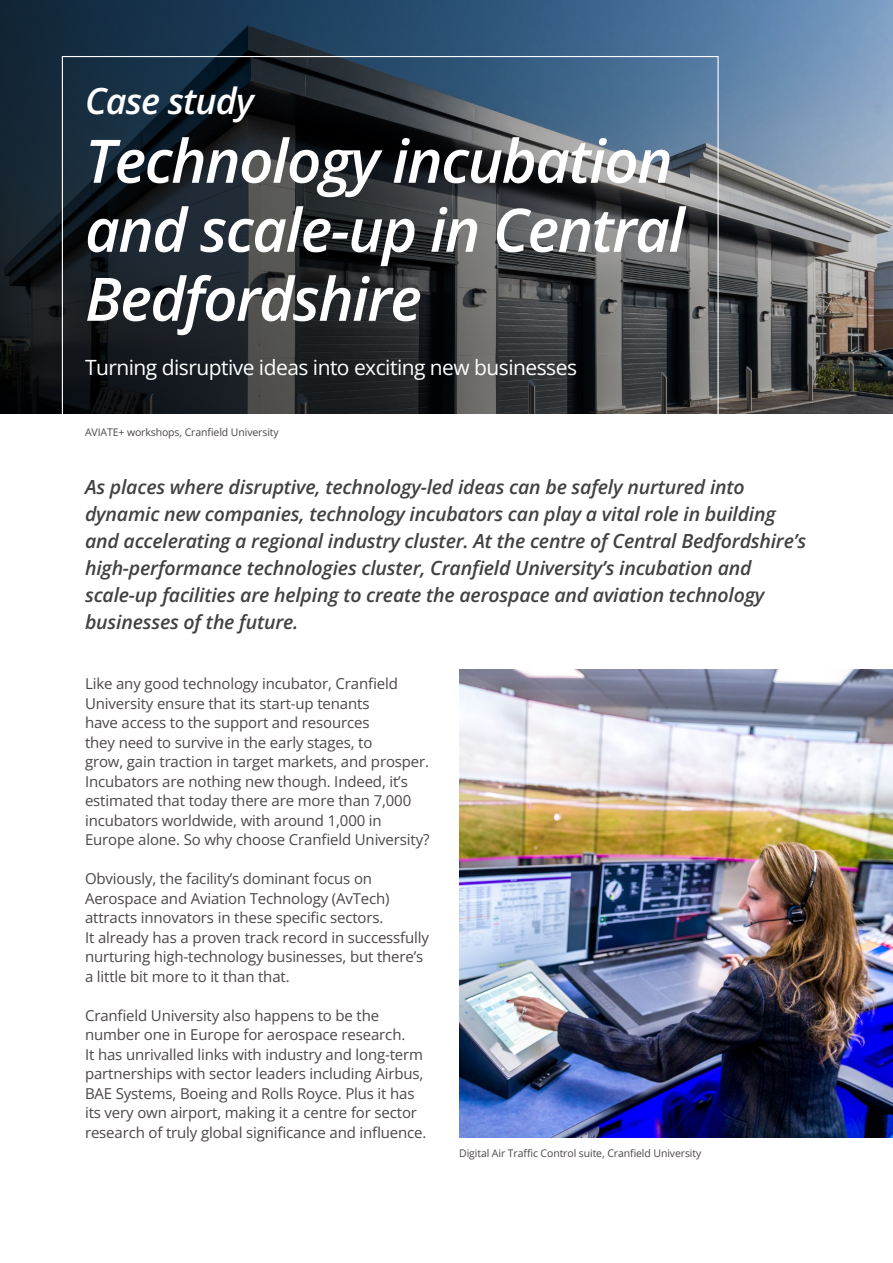
<style>
.page{position:relative;width:893px;height:1263px;background:#fff}
.page>*{position:absolute;margin:0;border:0;box-sizing:border-box;transform-origin:0 0}
.CB___H1_page_title{font:italic 600 60px/69px "Open Sans";letter-spacing:-.025em;color:#fff}
.t1{font:italic 600 36px "Open Sans";letter-spacing:-.025em;color:#fff}
.t2{font:21px "Open Sans";letter-spacing:-.025em;color:#fff}
.CB___H2_page_subtitl{font:italic 600 19.5px/27px "Open Sans";letter-spacing:-.01em;color:#414042}
.CB___Body_grey{font:15px/19.5px "Open Sans";letter-spacing:-.01em;color:#4c4647}
.CB___Footnotes{font:10.5px "Open Sans";letter-spacing:-.01em;color:#4c4647}
</style>
<div class="page">
<svg style="left:0;top:0;width:893px;height:413px;background:#3c4752"></svg>
<img style="left:459px;top:670px;width:434px;height:468px">
<p class="t1" style="left:85px;top:76px;width:170px">Case study</p>
<p class="CB___H1_page_title" style="left:85px;top:124px;width:601px">Technology incubation and scale-up in Central<br>Bedfordshire</p>
<p class="t2" style="left:85px;top:353px;width:493px">Turning disruptive ideas into exciting new businesses</p>
<p class="CB___Footnotes" style="left:85px;top:425px;width:195px">AVIATE+ workshops, Cranfield University</p>
<p class="CB___H2_page_subtitl" style="left:85px;top:473px;width:723px">As places where disruptive, technology-led ideas can be safely nurtured into dynamic new companies, technology incubators can play a vital role in building and accelerating a regional industry cluster. At the centre of Central Bedfordshire’s high-performance technologies cluster, Cranfield University’s incubation and scale-up facilities are helping to create the aerospace and aviation technology businesses of the future.</p>
<p class="CB___Body_grey" style="left:85px;top:674px;width:346px">Like any good technology incubator, Cranfield University ensure that its start-up tenants<br>have access to the support and resources<br>they need to survive in the early stages, to<br>grow, gain traction in target markets, and prosper.<br>Incubators are nothing new though. Indeed, it’s estimated that today there are more than 7,000 incubators worldwide, with around 1,000 in Europe alone. So why choose Cranfield University?</p>
<p class="CB___Body_grey" style="left:85px;top:869px;width:345px">Obviously, the facility’s dominant focus on Aerospace and Aviation Technology (AvTech) attracts innovators in these specific sectors.<br>It already has a proven track record in successfully nurturing high-technology businesses, but there’s a little bit more to it than that.</p>
<p class="CB___Body_grey" style="left:85px;top:1005px;width:343px">Cranfield University also happens to be the number one in Europe for aerospace research.<br>It has unrivalled links with industry and long-term partnerships with sector leaders including Airbus, BAE Systems, Boeing and Rolls Royce. Plus it has its very own airport, making it a centre for sector research of truly global significance and influence.</p>
<p class="CB___Footnotes" style="left:459px;top:1146px;width:244px">Digital Air Traffic Control suite, Cranfield University</p>
</div>
